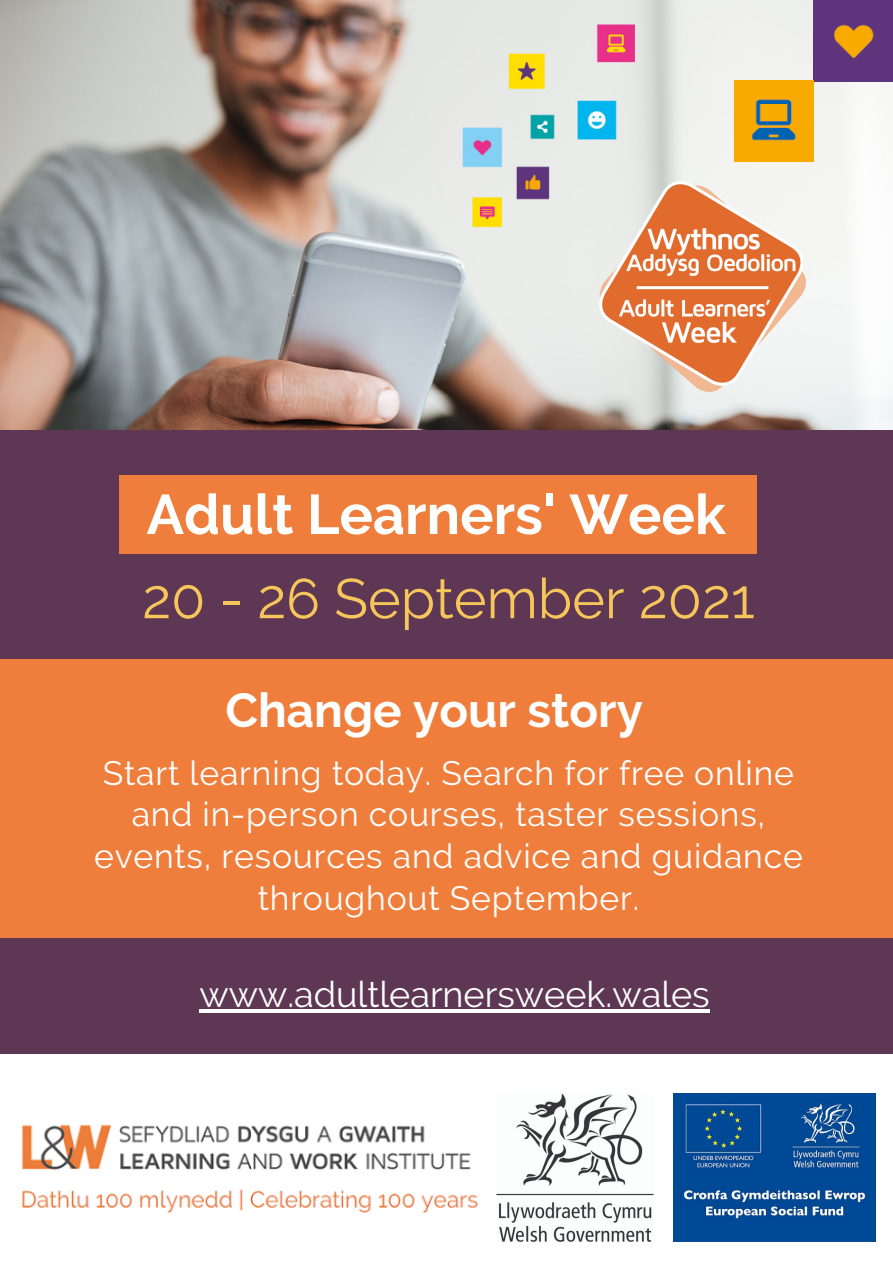
<style>
.page{position:relative;width:893px;height:1263px;background:#fff}
.page>*{position:absolute;margin:0;border:0;box-sizing:border-box;transform-origin:0 0}
.t1{font:700 55.72px "Raleway";color:#fff}
.t2{font:55.72px "Raleway";color:#f6c65b}
.t3{font:700 47.62px "Raleway";color:#fff}
.t4{font:36px "Raleway";color:#fff}
.t5{font:33.75px/41.6px "Raleway";letter-spacing:.025em;color:#fff;text-align:center}
</style>
<div class="page">
<div style="left:0;top:0;width:893px;height:1053px;background:#5d3754"></div>
<img style="left:673px;top:1093px;width:202px;height:149px">
<img style="left:21px;top:1124px;width:457px;height:89px">
<img style="left:0;top:0;width:893px;height:429px">
<img style="left:497px;top:1093px;width:156px;height:148px">
<img style="left:591px;top:177px;width:223px;height:219px">
<div style="left:119px;top:475px;width:637px;height:79px;background:#ef7e3c"></div>
<div style="left:0;top:659px;width:893px;height:279px;background:#ef7e3c"></div>
<img style="left:814px;top:0;width:78px;height:81px">
<hr style="left:199px;top:1009px;width:511px;height:4px;background:#fff">
<img style="left:735px;top:81px;width:78px;height:81px">
<p class="t1" style="left:147px;top:482px;width:581px">Adult Learners' Week</p>
<p class="t2" style="left:142px;top:566px;width:614px">20 - 26 September 2021</p>
<p class="t3" style="left:225px;top:682px;width:419px">Change your story</p>
<p class="t5" style="left:94px;top:752px;width:710px">Start learning today. Search for free online and in-person courses, taster sessions, events, resources and advice and guidance throughout September.</p>
<p class="t4" style="left:199px;top:973px;width:512px">www.adultlearnersweek.wales</p>
</div>
